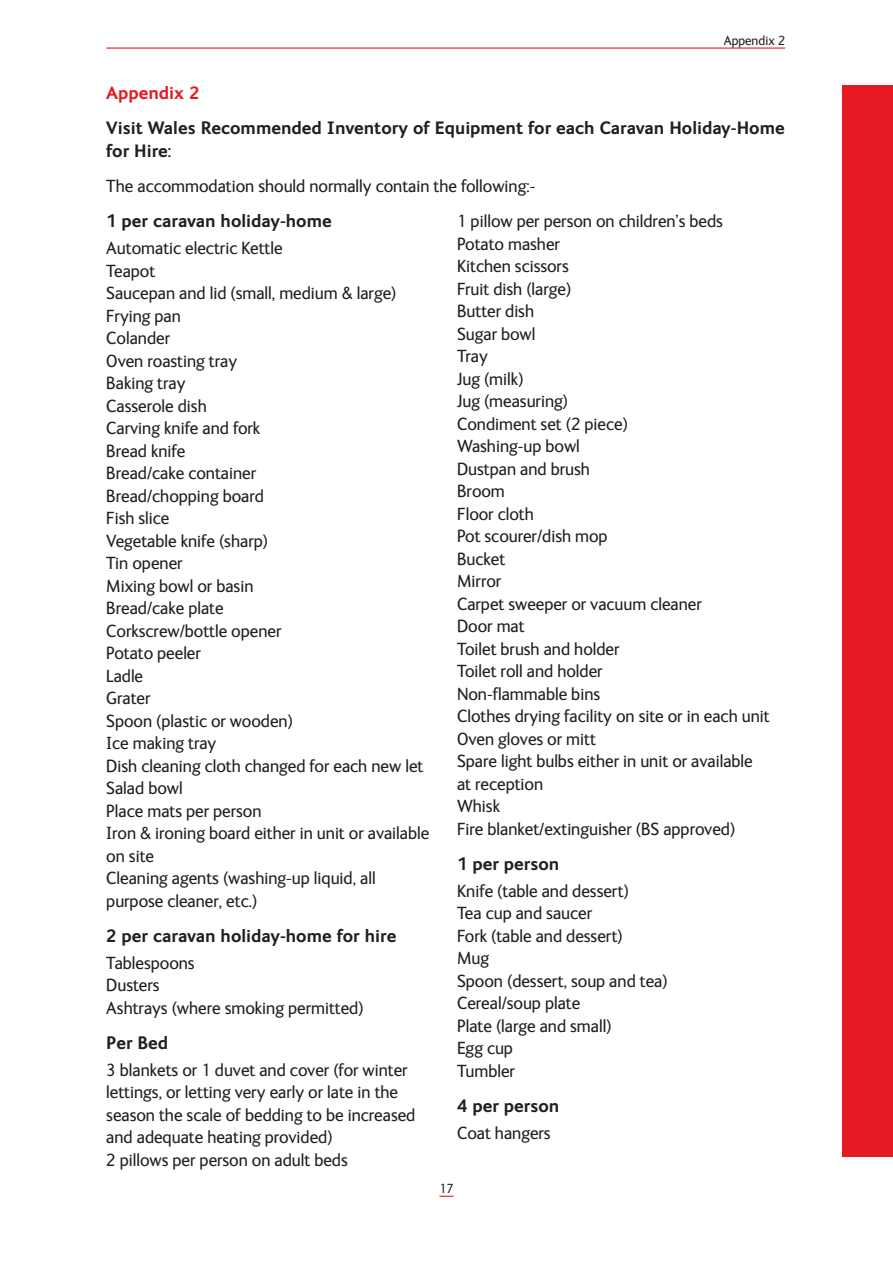
<style>
.page{position:relative;width:893px;height:1263px;background:#fff}
.page>*{position:absolute;margin:0;border:0;box-sizing:border-box;transform-origin:0 0}
.Body_Copy{font:18px/22.5px "FS Ingrid";color:#231f20}
.Sub_Heading{font:700 18px/22.5px "FS Ingrid";color:#231f20}
.Sub_Heading-2{font:18px/22.5px "FS Ingrid";color:#231f20}
.Heading_Bold{font:700 18px "FS Ingrid";color:#e51a23}
.t1{font:13.5px "FS Ingrid";color:#231f20}
</style>
<div class="page">
<div style="left:842px;top:85px;width:51px;height:1072px;background:#e51a23"></div>
<svg style="left:439px;top:1196px;width:15px;height:1px"></svg>
<hr style="left:106px;top:48px;width:679px;height:1px;background:#e51a23">
<p class="t1" style="left:724px;top:33px;width:63px">Appendix 2</p>
<p class="Heading_Bold" style="left:106px;top:83px;width:95px">Appendix 2</p>
<p class="Sub_Heading" style="left:106px;top:117px;width:680px">Visit Wales Recommended Inventory of Equipment for each Caravan Holiday-Home for Hire:</p>
<p class="Body_Copy" style="left:106px;top:175px;width:431px">The accommodation should normally contain the following:-</p>
<p class="Sub_Heading" style="left:106px;top:210px;width:227px">1 per caravan holiday-home</p>
<p class="Body_Copy" style="left:106px;top:237px;width:178px">Automatic electric Kettle</p>
<p class="Body_Copy" style="left:106px;top:260px;width:50px">Teapot</p>
<p class="Body_Copy" style="left:106px;top:282px;width:292px">Saucepan and lid (small, medium &amp; large)</p>
<p class="Body_Copy" style="left:106px;top:305px;width:76px">Frying pan</p>
<p class="Body_Copy" style="left:106px;top:327px;width:65px">Colander</p>
<p class="Body_Copy" style="left:106px;top:350px;width:132px">Oven roasting tray</p>
<p class="Body_Copy" style="left:106px;top:372px;width:81px">Baking tray</p>
<p class="Body_Copy" style="left:106px;top:395px;width:102px">Casserole dish</p>
<p class="Body_Copy" style="left:106px;top:417px;width:156px">Carving knife and fork</p>
<p class="Body_Copy" style="left:106px;top:440px;width:81px">Bread knife</p>
<p class="Body_Copy" style="left:106px;top:462px;width:151px">Bread/cake container</p>
<p class="Body_Copy" style="left:106px;top:485px;width:159px">Bread/chopping board</p>
<p class="Body_Copy" style="left:106px;top:507px;width:65px">Fish slice</p>
<p class="Body_Copy" style="left:106px;top:530px;width:163px">Vegetable knife (sharp)</p>
<p class="Body_Copy" style="left:106px;top:552px;width:78px">Tin opener</p>
<p class="Body_Copy" style="left:106px;top:575px;width:149px">Mixing bowl or basin</p>
<p class="Body_Copy" style="left:106px;top:597px;width:119px">Bread/cake plate</p>
<p class="Body_Copy" style="left:106px;top:620px;width:177px">Corkscrew/bottle opener</p>
<p class="Body_Copy" style="left:106px;top:642px;width:96px">Potato peeler</p>
<p class="Body_Copy" style="left:106px;top:665px;width:38px">Ladle</p>
<p class="Body_Copy" style="left:106px;top:687px;width:46px">Grater</p>
<p class="Body_Copy" style="left:106px;top:710px;width:188px">Spoon (plastic or wooden)</p>
<p class="Body_Copy" style="left:106px;top:732px;width:112px">Ice making tray</p>
<p class="Body_Copy" style="left:106px;top:755px;width:319px">Dish cleaning cloth changed for each new let</p>
<p class="Body_Copy" style="left:106px;top:777px;width:78px">Salad bowl</p>
<p class="Body_Copy" style="left:106px;top:800px;width:157px">Place mats per person</p>
<p class="Body_Copy" style="left:106px;top:822px;width:324px">Iron &amp; ironing board either in unit or available on site</p>
<p class="Body_Copy" style="left:106px;top:867px;width:271px">Cleaning agents (washing-up liquid, all purpose cleaner, etc.)</p>
<p class="Sub_Heading" style="left:106px;top:924px;width:291px">2 per caravan holiday-home for hire</p>
<p class="Body_Copy" style="left:106px;top:952px;width:90px">Tablespoons</p>
<p class="Body_Copy" style="left:106px;top:974px;width:55px">Dusters</p>
<p class="Body_Copy" style="left:106px;top:997px;width:259px">Ashtrays (where smoking permitted)</p>
<p class="Sub_Heading" style="left:106px;top:1031px;width:63px">Per Bed</p>
<p class="Sub_Heading-2" style="left:106px;top:1059px;width:311px">3 blankets or 1 duvet and cover (for winter lettings, or letting very early or late in the season the scale of bedding to be increased and adequate heating provided)</p>
<p class="Body_Copy" style="left:106px;top:1149px;width:243px">2 pillows per person on adult beds</p>
<p class="Body_Copy" style="left:457px;top:210px;width:267px">1 pillow per person on children’s beds</p>
<p class="Body_Copy" style="left:457px;top:233px;width:104px">Potato masher</p>
<p class="Body_Copy" style="left:457px;top:255px;width:113px">Kitchen scissors</p>
<p class="Body_Copy" style="left:457px;top:278px;width:116px">Fruit dish (large)</p>
<p class="Body_Copy" style="left:457px;top:300px;width:79px">Butter dish</p>
<p class="Body_Copy" style="left:457px;top:323px;width:80px">Sugar bowl</p>
<p class="Body_Copy" style="left:457px;top:345px;width:32px">Tray</p>
<p class="Body_Copy" style="left:457px;top:368px;width:68px">Jug (milk)</p>
<p class="Body_Copy" style="left:457px;top:390px;width:112px">Jug (measuring)</p>
<p class="Body_Copy" style="left:457px;top:413px;width:172px">Condiment set (2 piece)</p>
<p class="Body_Copy" style="left:457px;top:435px;width:124px">Washing-up bowl</p>
<p class="Body_Copy" style="left:457px;top:458px;width:134px">Dustpan and brush</p>
<p class="Body_Copy" style="left:457px;top:480px;width:49px">Broom</p>
<p class="Body_Copy" style="left:457px;top:503px;width:78px">Floor cloth</p>
<p class="Body_Copy" style="left:457px;top:525px;width:152px">Pot scourer/dish mop</p>
<p class="Body_Copy" style="left:457px;top:548px;width:50px">Bucket</p>
<p class="Body_Copy" style="left:457px;top:570px;width:46px">Mirror</p>
<p class="Body_Copy" style="left:457px;top:593px;width:246px">Carpet sweeper or vacuum cleaner</p>
<p class="Body_Copy" style="left:457px;top:615px;width:69px">Door mat</p>
<p class="Body_Copy" style="left:457px;top:638px;width:164px">Toilet brush and holder</p>
<p class="Body_Copy" style="left:457px;top:660px;width:147px">Toilet roll and holder</p>
<p class="Body_Copy" style="left:457px;top:683px;width:145px">Non-flammable bins</p>
<p class="Body_Copy" style="left:457px;top:705px;width:314px">Clothes drying facility on site or in each unit</p>
<p class="Body_Copy" style="left:457px;top:728px;width:140px">Oven gloves or mitt</p>
<p class="Body_Copy" style="left:457px;top:750px;width:297px">Spare light bulbs either in unit or available at reception</p>
<p class="Body_Copy" style="left:457px;top:795px;width:45px">Whisk</p>
<p class="Body_Copy" style="left:457px;top:818px;width:280px">Fire blanket/extinguisher (BS approved)</p>
<p class="Sub_Heading" style="left:457px;top:853px;width:104px">1 per person</p>
<p class="Body_Copy" style="left:457px;top:880px;width:173px">Knife (table and dessert)</p>
<p class="Body_Copy" style="left:457px;top:902px;width:136px">Tea cup and saucer</p>
<p class="Body_Copy" style="left:457px;top:925px;width:167px">Fork (table and dessert)</p>
<p class="Body_Copy" style="left:457px;top:947px;width:34px">Mug</p>
<p class="Body_Copy" style="left:457px;top:970px;width:212px">Spoon (dessert, soup and tea)</p>
<p class="Body_Copy" style="left:457px;top:992px;width:125px">Cereal/soup plate</p>
<p class="Body_Copy" style="left:457px;top:1015px;width:156px">Plate (large and small)</p>
<p class="Body_Copy" style="left:457px;top:1037px;width:57px">Egg cup</p>
<p class="Body_Copy" style="left:457px;top:1060px;width:59px">Tumbler</p>
<p class="Sub_Heading" style="left:457px;top:1095px;width:104px">4 per person</p>
<p class="Body_Copy" style="left:457px;top:1122px;width:95px">Coat hangers</p>
<p class="t1" style="left:439px;top:1181px;width:16px">17</p>
</div>
